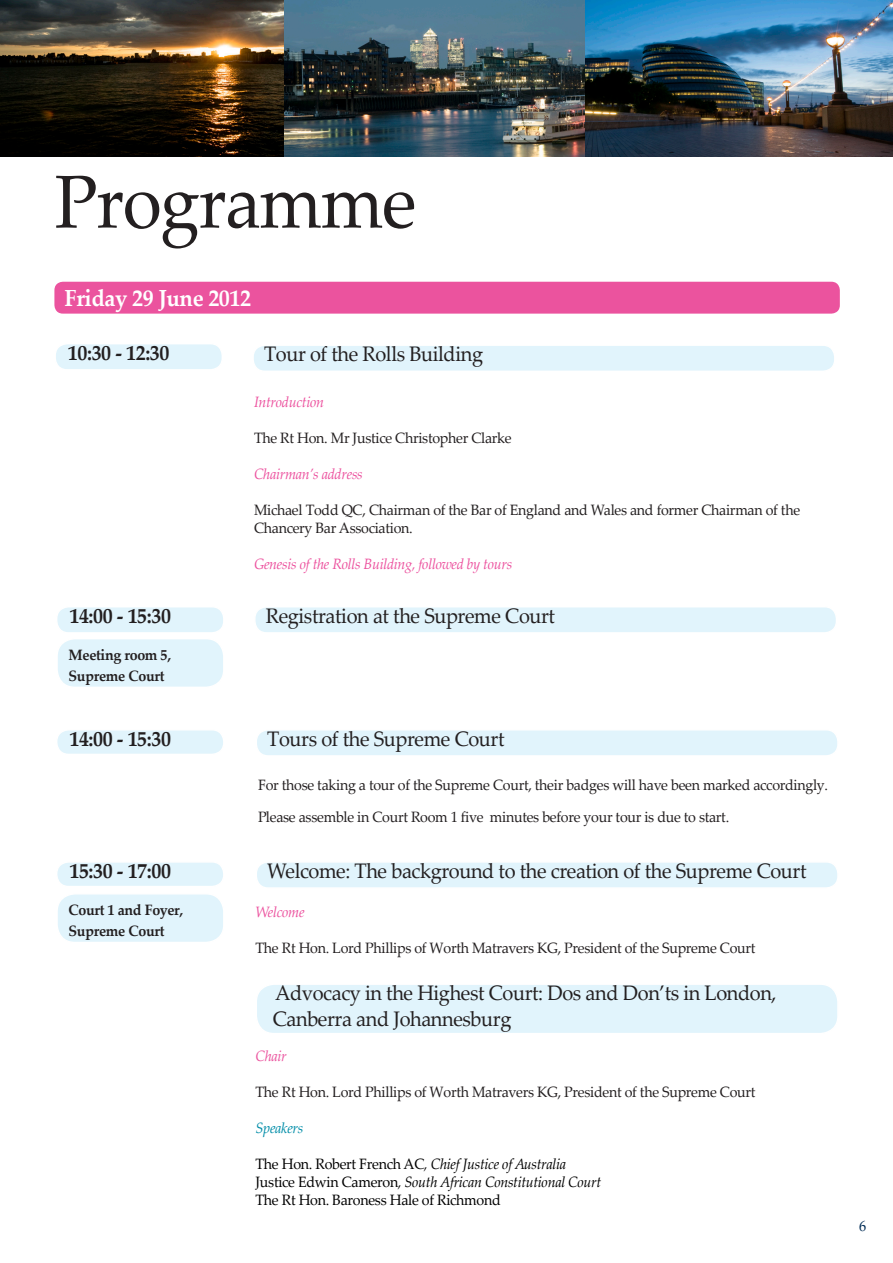
<style>
.page{position:relative;width:893px;height:1263px;background:#fff}
.page>*{position:absolute;margin:0;border:0;box-sizing:border-box;transform-origin:0 0}
.t1{font:75px "Palatino Linotype";letter-spacing:-.02em;color:#231f20;scale:.95 1}
.t2{font:700 23.25px "Palatino Linotype";letter-spacing:-.02em;color:#fff;scale:.95 1}
.t3{font:21px "Palatino Linotype";letter-spacing:-.02em;color:#231f20;scale:.95 1}
.t4{font:700 21px "Palatino Linotype";letter-spacing:-.02em;color:#231f20;scale:.95 1}
.t5{font:15px "Palatino Linotype";letter-spacing:-.02em;color:#231f20;scale:.95 1}
.t6{font:italic 15px "Palatino Linotype";letter-spacing:-.02em;color:#000;scale:.95 1}
.t7{font:italic 15px "Palatino Linotype";letter-spacing:-.02em;color:#ec519e;scale:.95 1}
.t8{font:700 15px "Palatino Linotype";letter-spacing:-.02em;color:#231f20;scale:.95 1}
.t9{font:15px "Palatino Linotype";letter-spacing:-.02em;color:#000;scale:.95 1}
.t10{font:italic 15px "Palatino Linotype";letter-spacing:-.02em;color:#008da8;scale:.95 1}
.t11{font:italic 15px "Palatino Linotype";letter-spacing:-.02em;color:#eb539e;scale:.95 1}
.t12{font:15px "Palatino Linotype";color:#002c55;scale:.95 1}
.s1{font-style:normal}
</style>
<div class="page">
<img style="left:0;top:0;width:285px;height:156px">
<img style="left:285px;top:0;width:608px;height:156px">
<div style="left:54px;top:282px;width:786px;height:32px;background:#eb539e;border-radius:9px"></div>
<div style="left:55px;top:344px;width:167px;height:26px;background:#e1f4fc;border-radius:12px"></div>
<div style="left:54px;top:343px;width:169px;height:28px;border:2px solid #fff;border-radius:12px"></div>
<div style="left:57px;top:607px;width:167px;height:26px;background:#e1f4fc;border-radius:12px"></div>
<div style="left:56px;top:606px;width:169px;height:28px;border:2px solid #fff;border-radius:12px"></div>
<div style="left:57px;top:639px;width:167px;height:48px;background:#e1f4fc;border-radius:18px"></div>
<div style="left:56px;top:638px;width:169px;height:50px;border:2px solid #fff;border-radius:18px"></div>
<div style="left:57px;top:730px;width:167px;height:24px;background:#e1f4fc;border-radius:12px"></div>
<div style="left:56px;top:729px;width:169px;height:26px;border:2px solid #fff;border-radius:12px"></div>
<div style="left:57px;top:862px;width:167px;height:24px;background:#e1f4fc;border-radius:12px"></div>
<div style="left:56px;top:861px;width:169px;height:26px;border:2px solid #fff;border-radius:12px"></div>
<div style="left:57px;top:894px;width:167px;height:48px;background:#e1f4fc;border-radius:18px"></div>
<div style="left:56px;top:893px;width:169px;height:50px;border:2px solid #fff;border-radius:18px"></div>
<div style="left:253px;top:345px;width:582px;height:26px;background:#e1f4fc;border-radius:12px"></div>
<div style="left:252px;top:344px;width:583px;height:28px;border:2px solid #fff;border-radius:12px"></div>
<div style="left:255px;top:607px;width:581px;height:26px;background:#e1f4fc;border-radius:12px"></div>
<div style="left:254px;top:606px;width:583px;height:28px;border:2px solid #fff;border-radius:12px"></div>
<div style="left:256px;top:730px;width:582px;height:26px;background:#e1f4fc;border-radius:12px"></div>
<div style="left:256px;top:729px;width:583px;height:28px;border:2px solid #fff;border-radius:12px"></div>
<div style="left:256px;top:862px;width:582px;height:26px;background:#e1f4fc;border-radius:12px"></div>
<div style="left:256px;top:861px;width:583px;height:28px;border:2px solid #fff;border-radius:12px"></div>
<div style="left:256px;top:984px;width:582px;height:50px;background:#e1f4fc;border-radius:18px"></div>
<div style="left:256px;top:983px;width:583px;height:51px;border:2px solid #fff;border-radius:18px"></div>
<p class="t1" style="left:54px;top:149px;width:383px">Programme</p>
<p class="t2" style="left:65px;top:281px;width:198px">Friday 29 June 2012</p>
<p class="t4" style="left:68px;top:338px;width:108px">10:30 - 12:30</p>
<p class="t3" style="left:264px;top:339px;width:232px">Tour of the Rolls Building</p>
<p class="t4" style="left:69px;top:601px;width:108px">14:00 - 15:30</p>
<p class="t8" style="left:69px;top:645px;width:109px">Meeting room 5,</p>
<p class="t8" style="left:69px;top:666px;width:102px">Supreme Court</p>
<p class="t4" style="left:69px;top:724px;width:108px">14:00 - 15:30</p>
<p class="t4" style="left:69px;top:856px;width:108px">15:30 - 17:00</p>
<p class="t8" style="left:69px;top:900px;width:122px">Court 1 and Foyer,</p>
<p class="t8" style="left:69px;top:921px;width:102px">Supreme Court</p>
<p class="t7" style="left:254px;top:391px;width:75px">Introduction</p>
<p class="t5" style="left:254px;top:427px;width:273px">The Rt Hon. Mr Justice Christopher Clarke</p>
<p class="t7" style="left:254px;top:463px;width:116px">Chairman’s address</p>
<p class="t5" style="left:254px;top:499px;width:576px">Michael Todd QC, Chairman of the Bar of England and Wales and former Chairman of the</p>
<p class="t5" style="left:254px;top:517px;width:169px">Chancery Bar Association.</p>
<p class="t7" style="left:254px;top:553px;width:273px">Genesis of the Rolls Building, followed by tours</p>
<p class="t3" style="left:266px;top:601px;width:306px">Registration at the Supreme Court</p>
<p class="t3" style="left:267px;top:724px;width:251px">Tours of the Supreme Court</p>
<p class="t5" style="left:258px;top:775px;width:601px">For those taking a tour of the Supreme Court, their badges will have been marked accordingly.</p>
<p class="t5" style="left:258px;top:806px;width:497px">Please assemble in Court Room 1 five minutes before your tour is due to start.</p>
<p class="t3" style="left:267px;top:856px;width:569px">Welcome: The background to the creation of the Supreme Court</p>
<p class="t7" style="left:256px;top:901px;width:53px">Welcome</p>
<p class="t5" style="left:256px;top:937px;width:528px">The Rt Hon. Lord Phillips of Worth Matravers KG, President of the Supreme Court</p>
<p class="t3" style="left:275px;top:978px;width:529px">Advocacy in the Highest Court: Dos and Don’ts in London,</p>
<p class="t3" style="left:273px;top:1004px;width:253px">Canberra and Johannesburg</p>
<p class="t11" style="left:256px;top:1045px;width:34px">Chair</p>
<p class="t5" style="left:256px;top:1081px;width:528px">The Rt Hon. Lord Phillips of Worth Matravers KG, President of the Supreme Court</p>
<p class="t10" style="left:256px;top:1117px;width:52px">Speakers</p>
<p class="t6" style="left:256px;top:1153px;width:328px"><span class="s1">The Hon. Robert French AC</span>, Chief Justice of Australia</p>
<p class="t6" style="left:256px;top:1171px;width:365px"><span class="s1">Justice Edwin Cameron</span>, South African Constitutional Court</p>
<p class="t9" style="left:256px;top:1189px;width:260px">The Rt Hon. Baroness Hale of Richmond</p>
<p class="t12" style="left:859px;top:1215px;width:9px">6</p>
</div>
